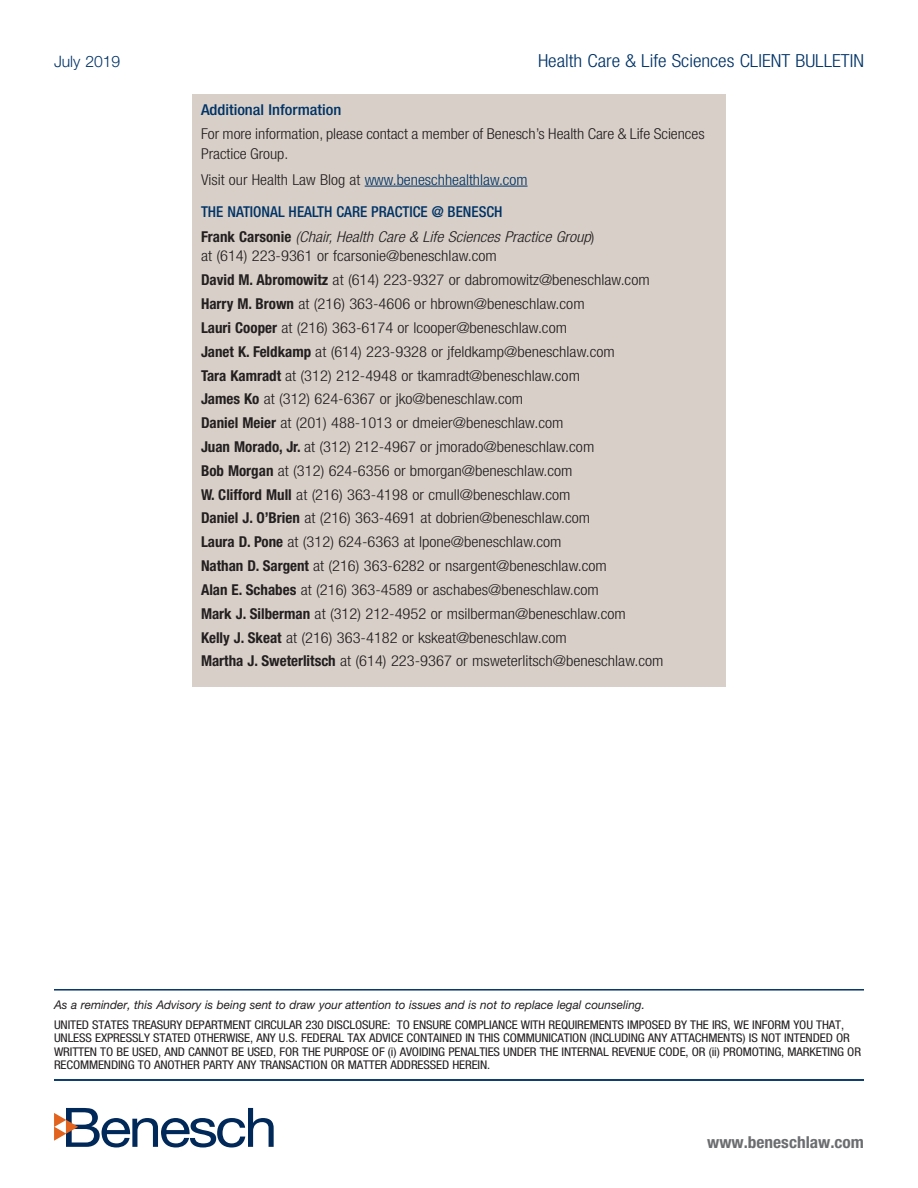
<style>
.page{position:relative;width:918px;height:1188px;background:#fff}
.page>*{position:absolute;margin:0;border:0;box-sizing:border-box;transform-origin:0 0}
.Headlines_Pg2{font:300 condensed 18px "Helvetica Neue";color:#003367;scale:1.1 1}
.t1{font:700 condensed 16.5px "Helvetica Neue";color:#6c6d70;scale:1.05 1}
.Date{font:300 15.75px "Helvetica Neue";color:#003367}
.Text_HNLtCond{font:300 condensed 15px "Helvetica Neue";color:#231f20;scale:1.1 1}
.Text_HNLtCond-2{font:italic 300 condensed 15px/19.5px "Helvetica Neue";color:#231f20;scale:1.1 1}
.AdditionalInfo_Text{font:300 condensed 15px/19.5px "Helvetica Neue";letter-spacing:-.005em;color:#231f20;scale:1.08 1}
.Text_HNLtCond-3{font:300 condensed 15px "Helvetica Neue";color:#003367;scale:1.08 1}
.AdditionalInformatio{font:500 condensed 15px "Helvetica Neue";color:#003367}
.Subhead{font:500 condensed 15px "Helvetica Neue";color:#003367;scale:1.1 1}
.Disclosure{font:condensed 12px/13.5px "Helvetica Neue";letter-spacing:-.01em;color:#231f20;scale:1.08 1}
.AsAReminder{font:italic 12px "Helvetica Neue";color:#231f20}
.s1{color:#231f20}
.s2{font-weight:700;font-style:normal}
.s3{font-style:normal}
.s4{font-weight:700}
</style>
<div class="page">
<svg style="left:54px;top:1108px;width:220px;height:40px"></svg>
<hr style="left:54px;top:1079px;width:810px;height:2px;background:#003367">
<div style="left:192px;top:94px;width:534px;height:593px;background:#d8d0c8"></div>
<hr style="left:365px;top:186px;width:163px;height:1px;background:#003367">
<hr style="left:54px;top:989px;width:810px;height:2px;background:#003367">
<p class="Date" style="left:54px;top:52px;width:68px">July 2019</p>
<p class="Headlines_Pg2" style="left:538px;top:50px;width:298px">Health Care &amp; Life Sciences CLIENT BULLETIN</p>
<p class="Subhead" style="left:201px;top:101px;width:129px">Additional Information</p>
<p class="AdditionalInfo_Text" style="left:201px;top:124px;width:468px">For more information, please contact a member of Benesch’s Health Care &amp; Life Sciences<br>Practice Group.</p>
<p class="Text_HNLtCond-3" style="left:201px;top:171px;width:304px"><span class="s1">Visit our Health Law Blog at</span> www.beneschhealthlaw.com</p>
<p class="AdditionalInformatio" style="left:201px;top:203px;width:303px">THE NATIONAL HEALTH CARE PRACTICE @ BENESCH</p>
<p class="Text_HNLtCond-2" style="left:201px;top:227px;width:359px"><span class="s2">Frank Carsonie</span> (Chair, Health Care &amp; Life Sciences Practice Group<span class="s3">) at (614) 223-9361 or fcarsonie@beneschlaw.com</span></p>
<p class="Text_HNLtCond" style="left:201px;top:271px;width:409px"><span class="s4">David M. Abromowitz</span> at (614) 223-9327 or dabromowitz@beneschlaw.com</p>
<p class="Text_HNLtCond" style="left:201px;top:295px;width:350px"><span class="s4">Harry M. Brown</span> at (216) 363-4606 or hbrown@beneschlaw.com</p>
<p class="Text_HNLtCond" style="left:201px;top:319px;width:334px"><span class="s4">Lauri Cooper</span> at (216) 363-6174 or lcooper@beneschlaw.com</p>
<p class="Text_HNLtCond" style="left:201px;top:343px;width:378px"><span class="s4">Janet K. Feldkamp</span> at (614) 223-9328 or jfeldkamp@beneschlaw.com</p>
<p class="Text_HNLtCond" style="left:201px;top:367px;width:346px"><span class="s4">Tara Kamradt</span> at (312) 212-4948 or tkamradt@beneschlaw.com</p>
<p class="Text_HNLtCond" style="left:201px;top:390px;width:294px"><span class="s4">James Ko</span> at (312) 624-6367 or jko@beneschlaw.com</p>
<p class="Text_HNLtCond" style="left:201px;top:414px;width:331px"><span class="s4">Daniel Meier</span> at (201) 488-1013 or dmeier@beneschlaw.com</p>
<p class="Text_HNLtCond" style="left:201px;top:438px;width:359px"><span class="s4">Juan Morado, Jr.</span> at (312) 212-4967 or jmorado@beneschlaw.com</p>
<p class="Text_HNLtCond" style="left:201px;top:462px;width:339px"><span class="s4">Bob Morgan</span> at (312) 624-6356 or bmorgan@beneschlaw.com</p>
<p class="Text_HNLtCond" style="left:201px;top:486px;width:337px"><span class="s4">W. Clifford Mull</span> at (216) 363-4198 or cmull@beneschlaw.com</p>
<p class="Text_HNLtCond" style="left:201px;top:510px;width:355px"><span class="s4">Daniel J. O’Brien</span> at (216) 363-4691 at dobrien@beneschlaw.com</p>
<p class="Text_HNLtCond" style="left:201px;top:533px;width:329px"><span class="s4">Laura D. Pone</span> at (312) 624-6363 at lpone@beneschlaw.com</p>
<p class="Text_HNLtCond" style="left:201px;top:557px;width:370px"><span class="s4">Nathan D. Sargent</span> at (216) 363-6282 or nsargent@beneschlaw.com</p>
<p class="Text_HNLtCond" style="left:201px;top:581px;width:363px"><span class="s4">Alan E. Schabes</span> at (216) 363-4589 or aschabes@beneschlaw.com</p>
<p class="Text_HNLtCond" style="left:201px;top:605px;width:388px"><span class="s4">Mark J. Silberman</span> at (312) 212-4952 or msilberman@beneschlaw.com</p>
<p class="Text_HNLtCond" style="left:201px;top:629px;width:334px"><span class="s4">Kelly J. Skeat</span> at (216) 363-4182 or kskeat@beneschlaw.com</p>
<p class="Text_HNLtCond" style="left:201px;top:652px;width:422px"><span class="s4">Martha J. Sweterlitsch</span> at (614) 223-9367 or msweterlitsch@beneschlaw.com</p>
<p class="AsAReminder" style="left:54px;top:997px;width:592px">As a reminder, this Advisory is being sent to draw your attention to issues and is not to replace legal counseling.</p>
<p class="Disclosure" style="left:54px;top:1017px;width:749px">UNITED STATES TREASURY DEPARTMENT CIRCULAR 230 DISCLOSURE: TO ENSURE COMPLIANCE WITH REQUIREMENTS IMPOSED BY THE IRS, WE INFORM YOU THAT, UNLESS EXPRESSLY STATED OTHERWISE, ANY U.S. FEDERAL TAX ADVICE CONTAINED IN THIS COMMUNICATION (INCLUDING ANY ATTACHMENTS) IS NOT INTENDED OR WRITTEN TO BE USED, AND CANNOT BE USED, FOR THE PURPOSE OF (i) AVOIDING PENALTIES UNDER THE INTERNAL REVENUE CODE, OR (ii) PROMOTING, MARKETING OR RECOMMENDING TO ANOTHER PARTY ANY TRANSACTION OR MATTER ADDRESSED HEREIN.</p>
<p class="t1" style="left:707px;top:1132px;width:151px">www.beneschlaw.com</p>
</div>
